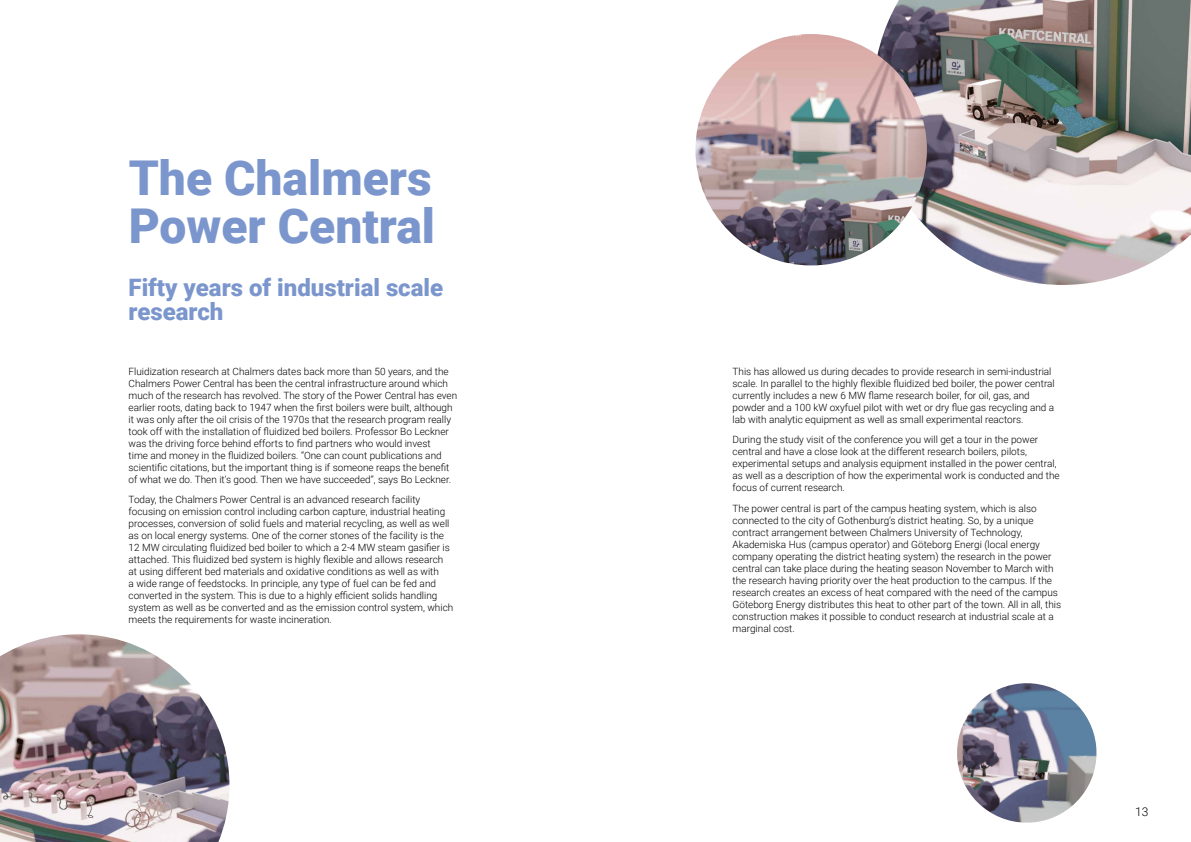
<style>
.page{position:relative;width:1191px;height:842px;background:#fff}
.page>*{position:absolute;margin:0;border:0;box-sizing:border-box;transform-origin:0 0}
.t1{font:900 48px/48px "Roboto";color:#7b96cd}
.t2{font:900 24px/24px "Roboto";color:#7b96cd}
.t3{font:300 12px "Roboto";color:#000}
.t4{font:300 10px/12px "Roboto";color:#000}
</style>
<div class="page">
<img style="left:957px;top:683px;width:140px;height:140px">
<img style="left:0;top:634px;width:229px;height:208px">
<img style="left:873px;top:0;width:318px;height:285px">
<img style="left:695px;top:34px;width:232px;height:231px;border-radius:116px">
<h1 class="t1" style="left:129px;top:152px;width:308px">The Chalmers<br>Power Central</h1>
<h2 class="t2" style="left:129px;top:275px;width:316px">Fifty years of industrial scale research</h2>
<p class="t4" style="left:129px;top:365px;width:330px">Fluidization research at Chalmers dates back more than 50 years, and the Chalmers Power Central has been the central infrastructure around which much of the research has revolved. The story of the Power Central has even earlier roots, dating back to 1947 when the first boilers were built, although it was only after the oil crisis of the 1970s that the research program really took off with the installation of fluidized bed boilers. Professor Bo Leckner was the driving force behind efforts to find partners who would invest<br>time and money in the fluidized boilers. “One can count publications and scientific citations, but the important thing is if someone reaps the benefit of what we do. Then it’s good. Then we have succeeded”, says Bo Leckner.</p>
<p class="t4" style="left:129px;top:493px;width:326px">Today, the Chalmers Power Central is an advanced research facility focusing on emission control including carbon capture, industrial heating processes, conversion of solid fuels and material recycling, as well as well as on local energy systems. One of the corner stones of the facility is the 12 MW circulating fluidized bed boiler to which a 2-4 MW steam gasifier is attached. This fluidized bed system is highly flexible and allows research at using different bed materials and oxidative conditions as well as with<br>a wide range of feedstocks. In principle, any type of fuel can be fed and converted in the system. This is due to a highly efficient solids handling system as well as be converted and as the emission control system, which meets the requirements for waste incineration.</p>
<p class="t4" style="left:732px;top:365px;width:324px">This has allowed us during decades to provide research in semi-industrial scale. In parallel to the highly flexible fluidized bed boiler, the power central currently includes a new 6 MW flame research boiler, for oil, gas, and powder and a 100 kW oxyfuel pilot with wet or dry flue gas recycling and a lab with analytic equipment as well as small experimental reactors.</p>
<p class="t4" style="left:732px;top:433px;width:329px">During the study visit of the conference you will get a tour in the power central and have a close look at the different research boilers, pilots, experimental setups and analysis equipment installed in the power central, as well as a description of how the experimental work is conducted and the focus of current research.</p>
<p class="t4" style="left:732px;top:502px;width:330px">The power central is part of the campus heating system, which is also connected to the city of Gothenburg’s district heating. So, by a unique contract arrangement between Chalmers University of Technology, Akademiska Hus (campus operator) and Göteborg Energi (local energy company operating the district heating system) the research in the power central can take place during the heating season November to March with the research having priority over the heat production to the campus. If the research creates an excess of heat compared with the need of the campus Göteborg Energy distributes this heat to other part of the town. All in all, this construction makes it possible to conduct research at industrial scale at a marginal cost.</p>
<p class="t3" style="left:1135px;top:803px;width:15px">13</p>
</div>
